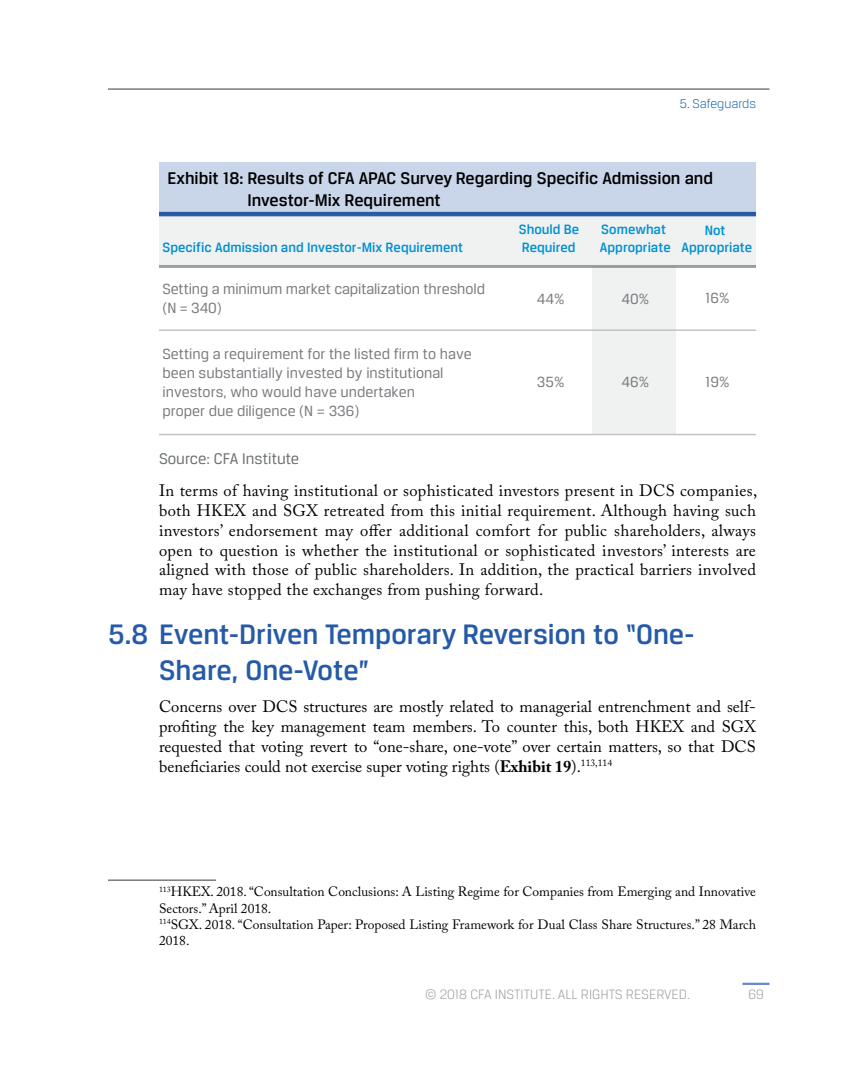
<style>
.page{position:relative;width:864px;height:1080px;background:#fff}
.page>*{position:absolute;margin:0;border:0;box-sizing:border-box;transform-origin:0 0}
.t1{font:500 30px/36px "CFA Breuer Text";color:#255aa8}
.t2{font:500 18px/21.6px "CFA Breuer Text";color:#000}
.t3{font:16.5px/19.8px "Adobe Caslon Pro";letter-spacing:.01em;color:#000;text-align:justify}
.t4{font:16.5px "CFA Breuer Text";color:#6d7172}
.t5{font:15.75px/18.9px "CFA Breuer Text";color:#7b7a80}
.t6{font:500 14.4px/17.2px "CFA Breuer Text";color:#0091d1}
.t7{font:300 14.4px "CFA Breuer Text";color:#97979c}
.t8{font:13.5px/16.2px "Adobe Caslon Pro";color:#000}
.t9{font:300 13.5px "CFA Breuer Text";color:#0058a4}
.s1{font-weight:700}
</style>
<div class="page">
<hr style="left:742px;top:983px;width:28px;height:2px;background:#6987d8">
<hr style="left:108px;top:88px;width:662px;height:2px;background:#7b7a80">
<div style="left:159px;top:162px;width:597px;height:52px;background:#c9d6e9"></div>
<hr style="left:159px;top:212px;width:597px;height:4px;background:#255aa8">
<div style="left:159px;top:214px;width:597px;height:52px;background:#f0f1f1"></div>
<hr style="left:159px;top:265px;width:597px;height:3px;background:#9d9da2">
<div style="left:593px;top:266px;width:83px;height:169px;background:#f0f1f1"></div>
<hr style="left:159px;top:329px;width:597px;height:2px;background:#c3c2c6">
<hr style="left:159px;top:434px;width:597px;height:1px;background:#c3c2c6">
<hr style="left:108px;top:879px;width:108px;height:2px;background:#7b7a80">
<p class="t9" style="left:680px;top:96px;width:78px">5. Safeguards</p>
<p class="t2" style="left:248px;top:167px;width:467px;text-indent:-80px">Exhibit 18: Results of CFA APAC Survey Regarding Specific Admission and<br>Investor-Mix Requirement</p>
<p class="t6" style="left:519px;top:221px;width:62px">Should Be<br>Required</p>
<p class="t6" style="left:600px;top:221px;width:72px">Somewhat<br>Appropriate</p>
<p class="t6" style="left:705px;top:221px;width:22px">Not</p>
<p class="t6" style="left:162px;top:238px;width:302px">Specific Admission and Investor-Mix Requirement</p>
<p class="t6" style="left:681px;top:238px;width:72px">Appropriate</p>
<p class="t5" style="left:705px;top:289px;width:26px">16%</p>
<p class="t5" style="left:162px;top:279px;width:324px">Setting a minimum market capitalization threshold (N = 340)</p>
<p class="t5" style="left:162px;top:344px;width:311px">Setting a requirement for the listed firm to have been substantially invested by institutional investors, who would have undertaken<br>proper due diligence (N = 336)</p>
<p class="t5" style="left:537px;top:289px;width:29px">44%</p>
<p class="t5" style="left:621px;top:289px;width:29px">40%</p>
<p class="t5" style="left:705px;top:372px;width:26px">19%</p>
<p class="t5" style="left:537px;top:372px;width:29px">35%</p>
<p class="t5" style="left:622px;top:372px;width:29px">46%</p>
<p class="t4" style="left:159px;top:449px;width:142px">Source: CFA Institute</p>
<p class="t3" style="left:159px;top:481px;width:600px">In terms of having institutional or sophisticated investors present in DCS companies, both HKEX and SGX retreated from this initial requirement. Although having such investors’ endorsement may offer additional comfort for public shareholders, always open to question is whether the institutional or sophisticated investors’ interests are aligned with those of public shareholders. In addition, the practical barriers involved may have stopped the exchanges from pushing forward.</p>
<h1 class="t1" style="left:159px;top:616px;width:537px;text-indent:-51px">5.8 Event-Driven Temporary Reversion to “One-<br>Share, One-Vote”</h1>
<p class="t3" style="left:159px;top:697px;width:598px">Concerns over DCS structures are mostly related to managerial entrenchment and self&shy;profiting the key management team members. To counter this, both HKEX and SGX requested that voting revert to “one-share, one-vote” over certain matters, so that DCS beneficiaries could not exercise super voting rights (<span class="s1">Exhibit 19</span>).<sup>113,114</sup></p>
<p class="t8" style="left:159px;top:884px;width:599px"><sup>113</sup>HKEX. 2018. “Consultation Conclusions: A Listing Regime for Companies from Emerging and Innovative Sectors.” April 2018.<br><sup>114</sup>SGX. 2018. “Consultation Paper: Proposed Listing Framework for Dual Class Share Structures.” 28 March 2018.</p>
<p class="t7" style="left:425px;top:986px;width:266px">© 2018 CFA INSTITUTE. ALL RIGHTS RESERVED.</p>
<p class="t7" style="left:748px;top:986px;width:17px">69</p>
</div>
